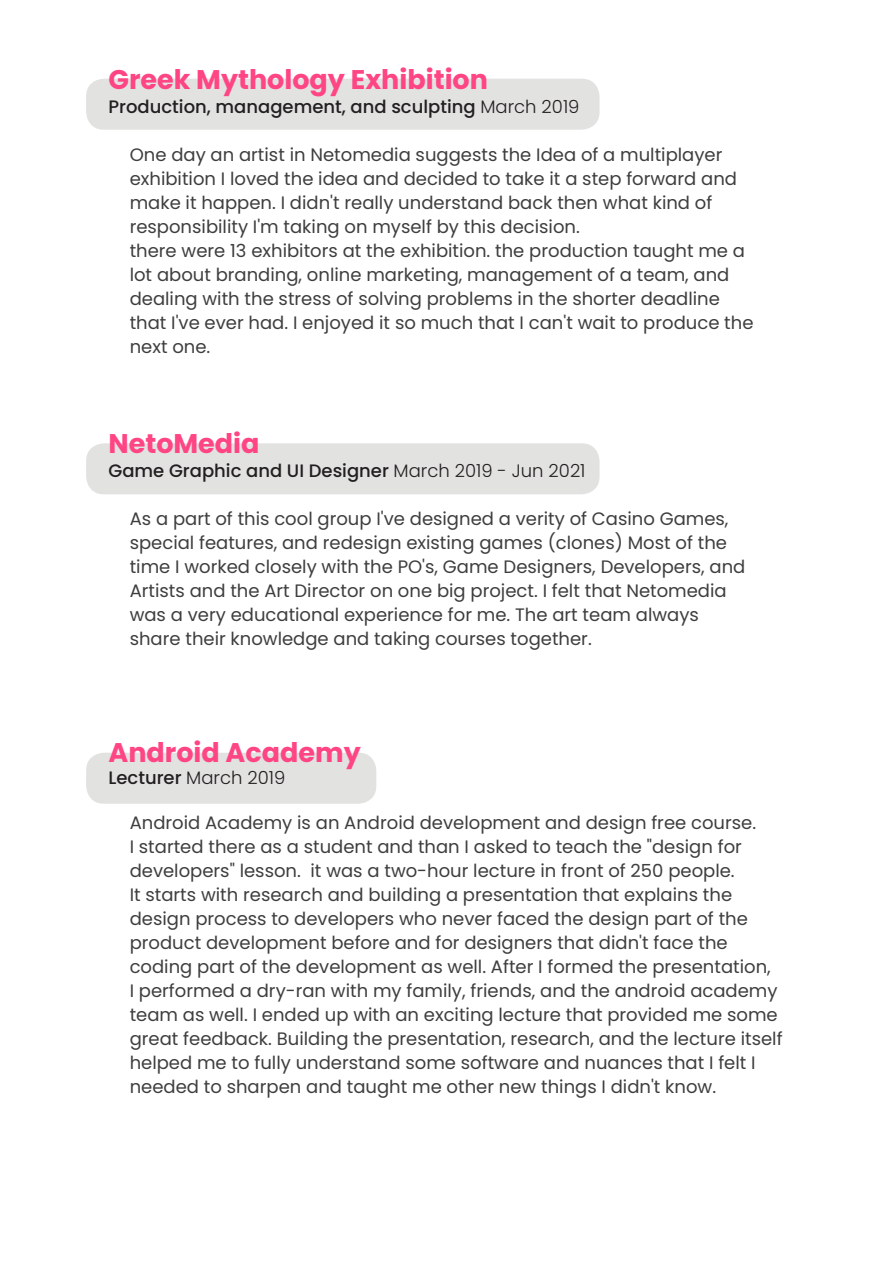
<style>
.page{position:relative;width:893px;height:1263px;background:#fff}
.page>*{position:absolute;margin:0;border:0;box-sizing:border-box;transform-origin:0 0}
.t1{font:700 27px "Poppins";color:#ff4584}
.t2{font:18px/24px "Poppins";color:#3e3e3f}
.t3{font:500 18px "Poppins";color:#231f20}
.t4{font:300 18px "Poppins";color:#231f20}
.s1{font-weight:300}
.s2{font-weight:500}
</style>
<div class="page">
<div style="left:86px;top:79px;width:514px;height:51px;background:#e2e2e1;border-radius:18px"></div>
<div style="left:86px;top:443px;width:514px;height:51px;background:#e2e2e1;border-radius:18px"></div>
<div style="left:86px;top:753px;width:290px;height:51px;background:#e2e2e1;border-radius:18px"></div>
<p class="t1" style="left:108px;top:64px;width:381px">Greek Mythology Exhibition</p>
<p class="t3" style="left:108px;top:96px;width:473px">Production, management, and sculpting <span class="s1">March 2019</span></p>
<p class="t2" style="left:130px;top:143px;width:609px">One day an artist in Netomedia suggests the Idea of a multiplayer exhibition I loved the idea and decided to take it a step forward and make it happen I. didn t' really understand back then what kind of responsibility m' I taking on myself by this decision.</p>
<p class="t2" style="left:130px;top:239px;width:625px">there were 13 exhibitors at the exhibition. the production taught me a lot about branding, online marketing, management of a team, and dealing with the stress of solving problems in the shorter deadline that 'I ve ever had I. enjoyed it so much that I can t' wait to produce the next one.</p>
<p class="t1" style="left:108px;top:427px;width:153px">NetoMedia</p>
<p class="t3" style="left:108px;top:460px;width:479px">Game Graphic and UI Designer <span class="s1">March 2019 - Jun 2021</span></p>
<p class="t2" style="left:130px;top:506px;width:617px">As a part of this cool group 'I ve designed a verity of Casino Games, special features, and redesign existing games (clones) Most of the time I worked closely with the PO ,s' Game Designers, Developers, and Artists and the Art Director on one big project I. felt that Netomedia was a very educational experience for me. The art team always share their knowledge and taking courses together.</p>
<p class="t1" style="left:108px;top:737px;width:254px">Android Academy</p>
<p class="t4" style="left:108px;top:767px;width:178px"><span class="s2">Lecturer</span> March 2019</p>
<p class="t2" style="left:130px;top:811px;width:628px">Android Academy is an Android development and design free course.</p>
<p class="t2" style="left:130px;top:835px;width:614px">I started there as a student and than I asked to teach the "design for</p>
<p class="t2" style="left:311px;top:859px;width:426px">it was a two-hour lecture in front of 250 people.</p>
<p class="t2" style="left:130px;top:859px;width:173px">developers" lesson.</p>
<p class="t2" style="left:130px;top:883px;width:654px">It starts with research and building a presentation that explains the design process to developers who never faced the design part of the product development before and for designers that didn t' face the coding part of the development as well. After I formed the presentation,<br>I performed a dry-ran with my family, friends, and the android academy team as well I. ended up with an exciting lecture that provided me some great feedback. Building the presentation, research, and the lecture itself helped me to fully understand some software and nuances that I felt I needed to sharpen and taught me other new things I didn t' know.</p>
</div>
